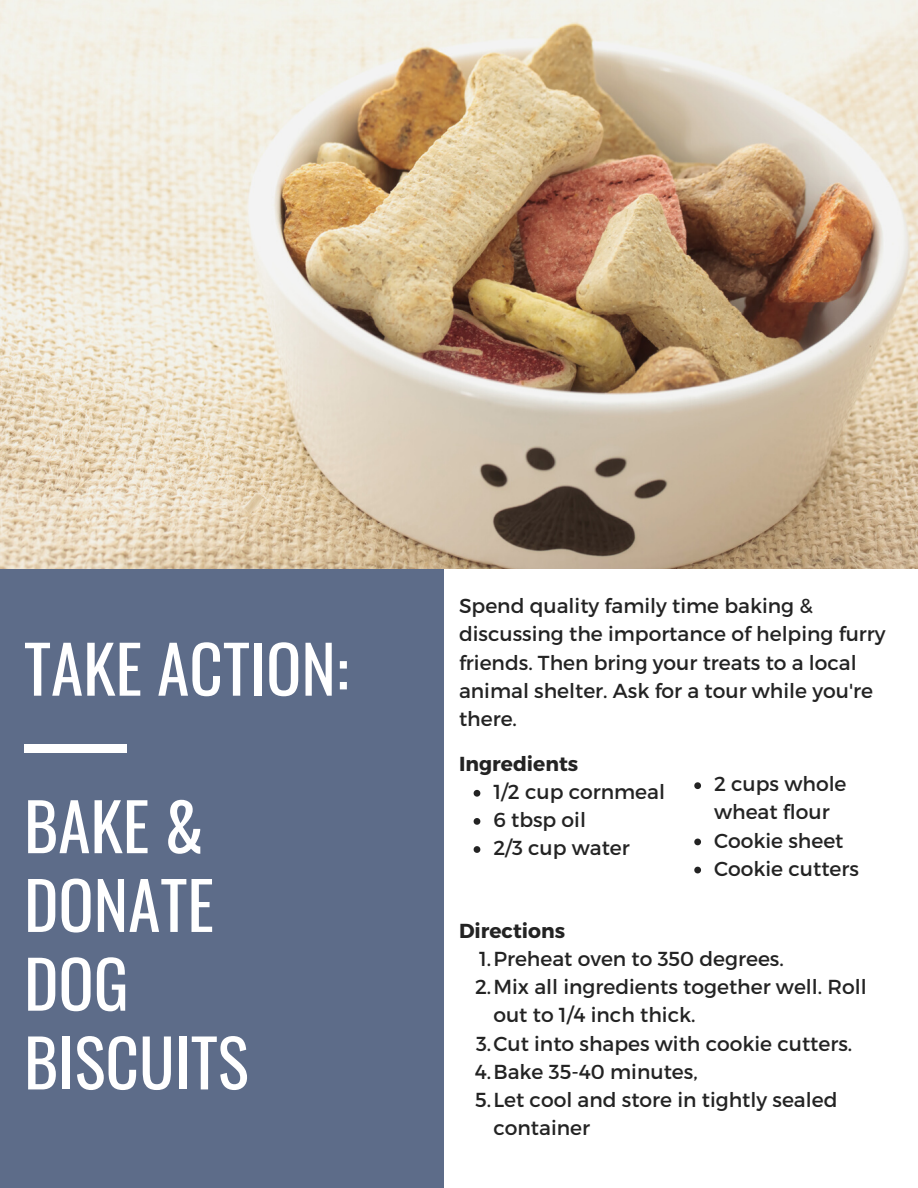
<style>
.page{position:relative;width:918px;height:1188px;background:#fff}
.page>*{position:absolute;margin:0;border:0;box-sizing:border-box;transform-origin:0 0}
.t1{font:65.4px/78.8px "Oswald";color:#fff}
.t2{font:20.25px/28.2px "Montserrat";color:#232323}
.t3{font:700 20.25px "Montserrat";color:#232323}
</style>
<div class="page">
<div style="left:0;top:551px;width:444px;height:637px;background:#5d6c89"></div>
<img style="left:0;top:0;width:918px;height:569px">
<div style="left:24px;top:744px;width:102px;height:9px;background:#fff"></div>
<svg style="left:474px;top:790px;width:6px;height:7px"></svg>
<svg style="left:474px;top:818px;width:6px;height:7px"></svg>
<svg style="left:474px;top:846px;width:6px;height:7px"></svg>
<svg style="left:694px;top:782px;width:7px;height:7px"></svg>
<svg style="left:694px;top:839px;width:7px;height:6px"></svg>
<svg style="left:694px;top:867px;width:7px;height:6px"></svg>
<p class="t1" style="left:24px;top:627px;width:326px">TAKE ACTION:</p>
<p class="t1" style="left:24px;top:784px;width:191px">BAKE &amp;<br>DONATE</p>
<p class="t1" style="left:24px;top:942px;width:106px">DOG</p>
<p class="t1" style="left:24px;top:1021px;width:226px">BISCUITS</p>
<p class="t2" style="left:459px;top:591px;width:428px">Spend quality family time baking &amp; discussing the importance of helping furry friends. Then bring your treats to a local animal shelter. Ask for a tour while you're there.</p>
<p class="t3" style="left:459px;top:750px;width:121px">Ingredients</p>
<p class="t2" style="left:493px;top:777px;width:173px">1/2 cup cornmeal</p>
<p class="t2" style="left:493px;top:805px;width:94px">6 tbsp oil</p>
<p class="t2" style="left:493px;top:833px;width:138px">2/3 cup water</p>
<p class="t3" style="left:459px;top:918px;width:108px">Directions</p>
<p class="t2" style="left:714px;top:769px;width:134px">2 cups whole wheat flour</p>
<p class="t2" style="left:714px;top:825px;width:131px">Cookie sheet</p>
<p class="t2" style="left:714px;top:853px;width:146px">Cookie cutters</p>
<p class="t2" style="left:479px;top:944px;width:306px">1.Preheat oven to 350 degrees.</p>
<p class="t2" style="left:493px;top:972px;width:375px;text-indent:-18px">2.Mix all ingredients together well. Roll out to 1/4 inch thick.</p>
<p class="t2" style="left:476px;top:1028px;width:378px">3.Cut into shapes with cookie cutters.</p>
<p class="t2" style="left:475px;top:1056px;width:224px">4.Bake 35-40 minutes,</p>
<p class="t2" style="left:493px;top:1084px;width:346px;text-indent:-18px">5.Let cool and store in tightly sealed container</p>
</div>
